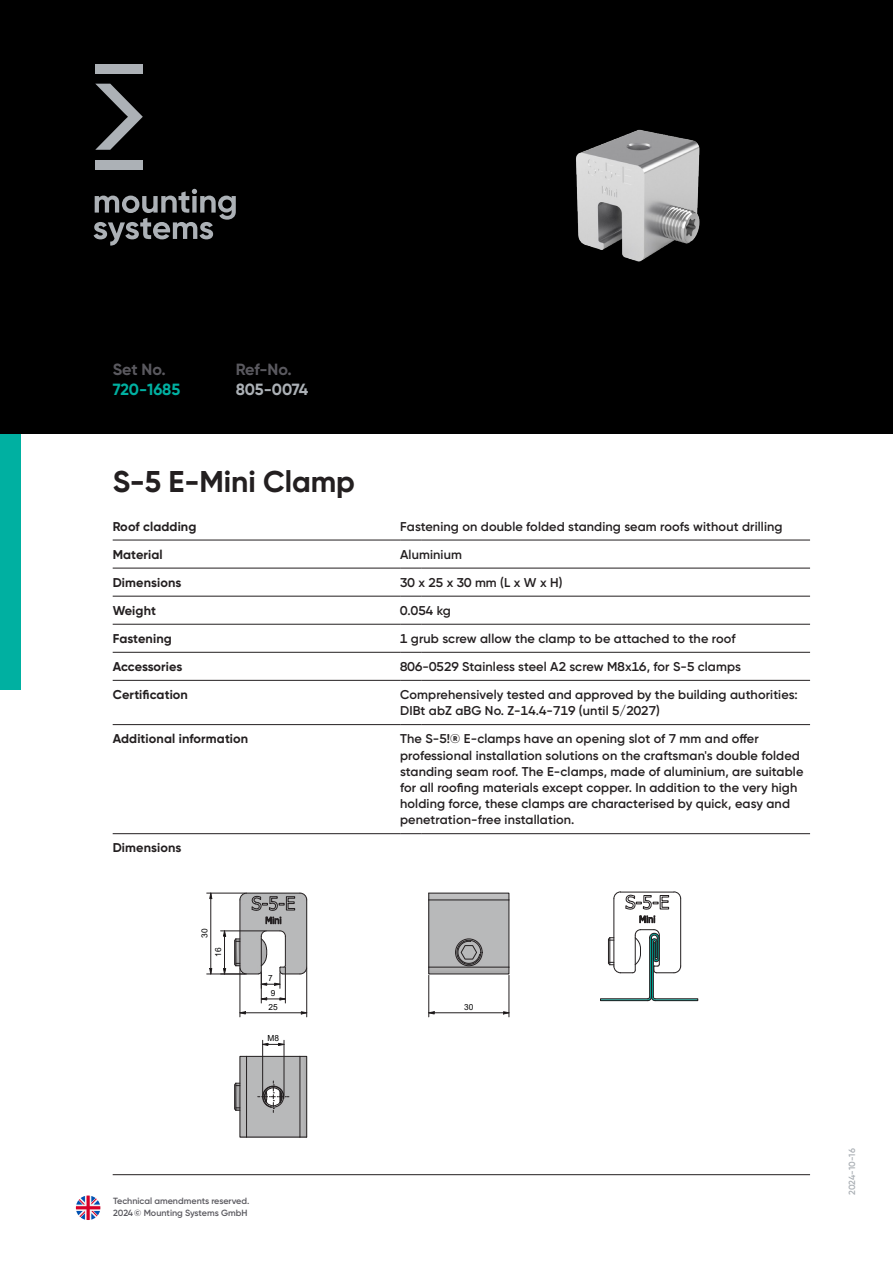
<style>
.page{position:relative;width:893px;height:1263px;background:#fff}
.page>*{position:absolute;margin:0;border:0;box-sizing:border-box;transform-origin:0 0}
.t1{font:700 30px "Gilroy";letter-spacing:-.005em;color:#231f20}
.t2{font:700 16.2px "Gilroy";letter-spacing:-.01em;color:#5a595f}
.t3{font:700 16.2px "Gilroy";letter-spacing:-.01em;color:#acb1b6}
.t4{font:700 16.2px "Gilroy";letter-spacing:-.01em;color:#00b0a1}
.t5{font:600 12.75px/16.2px "Gilroy";letter-spacing:.01em;color:#231f20}
.t6{font:700 12.75px "Gilroy";letter-spacing:.01em;color:#231f20}
.t7{font:600 9px/12px "Gilroy";color:#5a595f}
.t8{font:600 9px "Gilroy";color:#acb1b6}
.t9{font:8.4px "Arial";color:#000}
.t10{font:8.25px "Arial";color:#000}
.t11{font:8.25px "ISOCPEUR";color:#000}
</style>
<div class="page">
<div style="left:0;top:434px;width:21px;height:255px;background:#00b0a1"></div>
<div style="left:0;top:0;width:893px;height:434px;background:#000"></div>
<img style="left:576px;top:129px;width:124px;height:133px">
<svg style="left:206px;top:892px;width:493px;height:246px"></svg>
<svg style="left:427px;top:1011px;width:8px;height:3px"></svg>
<svg style="left:503px;top:1011px;width:8px;height:3px"></svg>
<hr style="left:434px;top:1012px;width:69px;height:1px;background:#231f20">
<hr style="left:428px;top:975px;width:1px;height:42px;background:#231f20">
<hr style="left:509px;top:975px;width:1px;height:42px;background:#231f20">
<svg style="left:238px;top:1011px;width:8px;height:3px"></svg>
<svg style="left:301px;top:1011px;width:7px;height:3px"></svg>
<hr style="left:245px;top:1012px;width:56px;height:1px;background:#231f20">
<hr style="left:240px;top:968px;width:1px;height:49px;background:#231f20">
<hr style="left:306px;top:968px;width:1px;height:49px;background:#231f20">
<svg style="left:209px;top:968px;width:3px;height:8px"></svg>
<svg style="left:209px;top:892px;width:3px;height:7px"></svg>
<hr style="left:211px;top:898px;width:1px;height:70px;background:#231f20">
<hr style="left:207px;top:893px;width:38px;height:1px;background:#231f20">
<hr style="left:207px;top:974px;width:38px;height:1px;background:#231f20">
<svg style="left:259px;top:997px;width:28px;height:3px"></svg>
<hr style="left:261px;top:972px;width:1px;height:31px;background:#231f20">
<hr style="left:285px;top:967px;width:1px;height:36px;background:#231f20">
<svg style="left:221px;top:892px;width:86px;height:96px"></svg>
<svg style="left:261px;top:1043px;width:25px;height:3px"></svg>
<hr style="left:284px;top:1040px;width:1px;height:55px;background:#231f20">
<hr style="left:262px;top:1040px;width:1px;height:55px;background:#231f20">
<svg style="left:258px;top:1081px;width:31px;height:31px"></svg>
<hr style="left:680px;top:899px;width:1px;height:67px;background:#231f20">
<hr style="left:613px;top:899px;width:1px;height:67px;background:#231f20">
<svg style="left:613px;top:891px;width:68px;height:32px"></svg>
<div style="left:655px;top:999px;width:43px;height:2px;border:1px solid #231f20"></div>
<hr style="left:653px;top:941px;width:1px;height:56px;background:#231f20">
<div style="left:600px;top:999px;width:48px;height:2px;border:1px solid #231f20"></div>
<svg style="left:647px;top:996px;width:8px;height:5px"></svg>
<hr style="left:651px;top:938px;width:1px;height:59px;background:#231f20">
<hr style="left:649px;top:938px;width:1px;height:59px;background:#231f20">
<svg style="left:608px;top:929px;width:73px;height:44px"></svg>
<svg style="left:76px;top:1195px;width:24px;height:25px"></svg>
<hr style="left:113px;top:1174px;width:697px;height:1px;background:#231f20">
<svg style="left:400px;top:540px;width:22px;height:1px"></svg>
<hr style="left:422px;top:540px;width:388px;height:1px;background:#231f20">
<svg style="left:400px;top:568px;width:22px;height:1px"></svg>
<hr style="left:422px;top:568px;width:388px;height:1px;background:#231f20">
<hr style="left:113px;top:596px;width:287px;height:1px;background:#231f20">
<svg style="left:400px;top:596px;width:22px;height:1px"></svg>
<hr style="left:422px;top:596px;width:388px;height:1px;background:#231f20">
<hr style="left:113px;top:624px;width:287px;height:1px;background:#231f20">
<svg style="left:400px;top:624px;width:22px;height:1px"></svg>
<hr style="left:422px;top:624px;width:388px;height:1px;background:#231f20">
<hr style="left:113px;top:652px;width:287px;height:1px;background:#231f20">
<svg style="left:400px;top:652px;width:22px;height:1px"></svg>
<hr style="left:422px;top:652px;width:388px;height:1px;background:#231f20">
<hr style="left:113px;top:680px;width:287px;height:1px;background:#231f20">
<svg style="left:400px;top:680px;width:22px;height:1px"></svg>
<hr style="left:422px;top:680px;width:388px;height:1px;background:#231f20">
<hr style="left:113px;top:724px;width:287px;height:1px;background:#231f20">
<svg style="left:400px;top:724px;width:22px;height:1px"></svg>
<hr style="left:422px;top:724px;width:388px;height:1px;background:#231f20">
<hr style="left:113px;top:833px;width:287px;height:1px;background:#231f20">
<svg style="left:400px;top:833px;width:22px;height:1px"></svg>
<hr style="left:422px;top:833px;width:388px;height:1px;background:#231f20">
<hr style="left:113px;top:540px;width:287px;height:1px;background:#231f20">
<hr style="left:113px;top:568px;width:287px;height:1px;background:#231f20">
<svg style="left:94px;top:189px;width:142px;height:57px"></svg>
<svg style="left:95px;top:84px;width:48px;height:66px"></svg>
<div style="left:95px;top:160px;width:48px;height:10px;background:#acb1b6"></div>
<div style="left:95px;top:64px;width:48px;height:10px;background:#acb1b6"></div>
<p class="t2" style="left:113px;top:360px;width:55px">Set No.</p>
<p class="t4" style="left:113px;top:379px;width:69px">720-1685</p>
<p class="t2" style="left:236px;top:360px;width:57px">Ref-No.</p>
<p class="t3" style="left:236px;top:379px;width:74px">805-0074</p>
<h1 class="t1" style="left:113px;top:463px;width:244px">S-5 E-Mini Clamp</h1>
<p class="t6" style="left:113px;top:518px;width:85px">Roof cladding</p>
<p class="t5" style="left:400px;top:518px;width:384px">Fastening on double folded standing seam roofs without drilling</p>
<p class="t6" style="left:113px;top:546px;width:52px">Material</p>
<p class="t5" style="left:400px;top:546px;width:63px">Aluminium</p>
<p class="t6" style="left:113px;top:574px;width:70px">Dimensions</p>
<p class="t5" style="left:400px;top:574px;width:164px">30 x 25 x 30 mm (L x W x H)</p>
<p class="t6" style="left:113px;top:602px;width:45px">Weight</p>
<p class="t5" style="left:400px;top:602px;width:52px">0.054 kg</p>
<p class="t6" style="left:113px;top:630px;width:61px">Fastening</p>
<p class="t5" style="left:400px;top:630px;width:337px">1 grub screw allow the clamp to be attached to the roof</p>
<p class="t6" style="left:113px;top:659px;width:71px">Accessories</p>
<p class="t5" style="left:400px;top:658px;width:342px">806-0529 Stainless steel A2 screw M8x16, for S-5 clamps</p>
<p class="t6" style="left:113px;top:687px;width:77px">Certification</p>
<p class="t5" style="left:400px;top:686px;width:399px">Comprehensively tested and approved by the building authorities:<br>DIBt abZ aBG No. Z-14.4-719 (until 5/2027)</p>
<p class="t6" style="left:113px;top:731px;width:137px">Additional information</p>
<p class="t5" style="left:400px;top:731px;width:405px">The S-5!® E-clamps have an opening slot of 7 mm and offer professional installation solutions on the craftsman's double folded standing seam roof. The E-clamps, made of aluminium, are suitable for all roofing materials except copper. In addition to the very high holding force, these clamps are characterised by quick, easy and penetration-free installation.</p>
<p class="t6" style="left:113px;top:840px;width:70px">Dimensions</p>
<p class="t11" style="left:424px;top:819px;width:5px">3</p>
<p class="t11" style="left:571px;top:819px;width:6px">4</p>
<p class="t10" style="left:199px;top:938px;width:11px;rotate:-90deg">30</p>
<p class="t10" style="left:213px;top:957px;width:11px;rotate:-90deg">16</p>
<p class="t9" style="left:268px;top:972px;width:6px">7</p>
<p class="t9" style="left:271px;top:987px;width:6px">9</p>
<p class="t9" style="left:269px;top:1001px;width:11px">25</p>
<p class="t9" style="left:464px;top:1001px;width:11px">30</p>
<p class="t9" style="left:268px;top:1032px;width:13px">M8</p>
<p class="t7" style="left:113px;top:1195px;width:138px">Technical amendments reserved.<br>2024© Mounting Systems GmbH</p>
<p class="t8" style="left:846px;top:1195px;width:48px;rotate:-90deg">2024-10-16</p>
</div>
